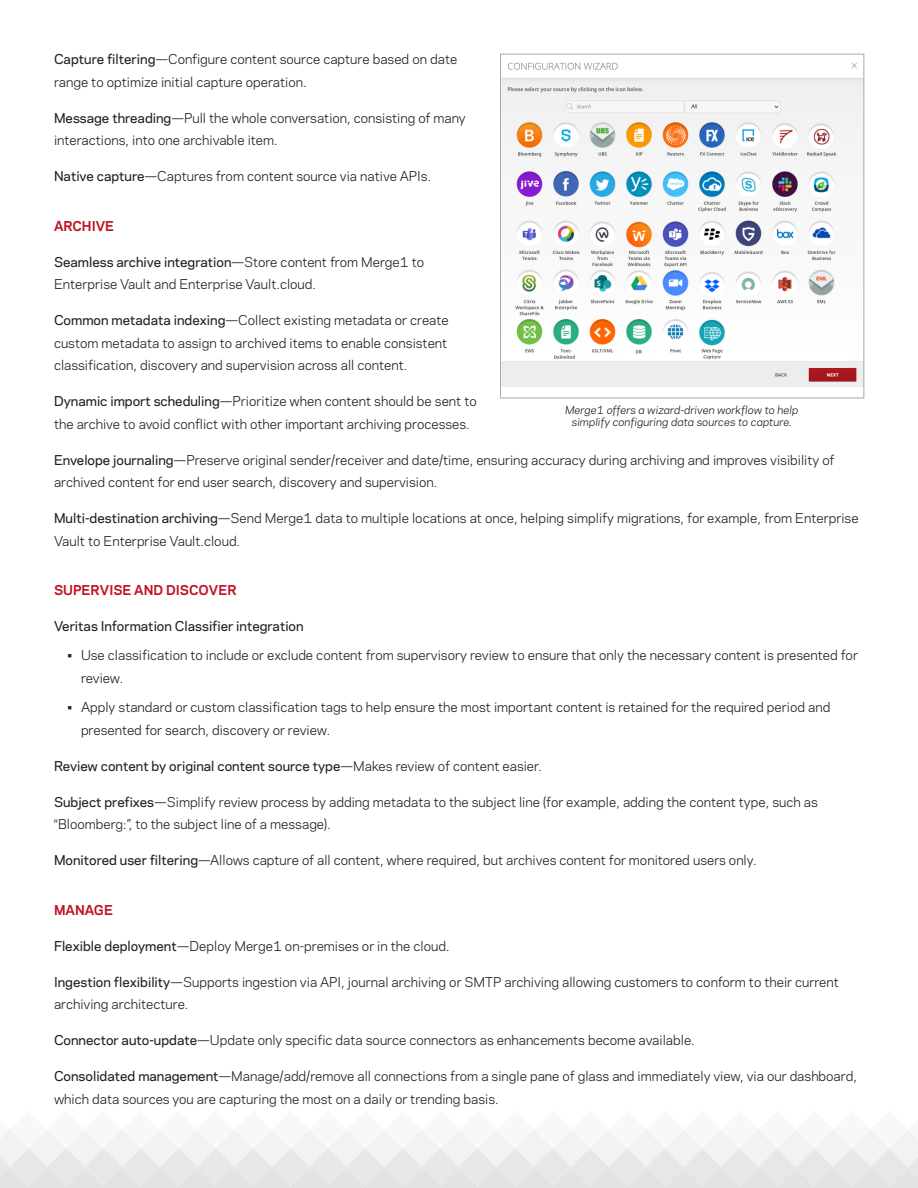
<style>
.page{position:relative;width:918px;height:1188px;background:#fff}
.page>*{position:absolute;margin:0;border:0;box-sizing:border-box;transform-origin:0 0}
.Body_Copy{font:12.75px/22.5px "Polaris";color:#231f20}
.Body_Copy-2{font:500 12.75px "Polaris";color:#231f20}
.Paragraph_Title{font:700 12.75px "Polaris";color:#c01125}
.t1{font:italic 10.5px/12.6px "Polaris";color:#231f20;text-align:center}
.s1{font-weight:500}
.s2{font-weight:400}
</style>
<div class="page">
<svg style="left:0;top:1130px;width:918px;height:58px"></svg>
<img style="left:502px;top:62px;width:360px;height:324px">
<div style="left:500px;top:54px;width:364px;height:344px;border:1px solid #a8a9ad"></div>
<p class="Body_Copy" style="left:54px;top:47px;width:405px"><span class="s1">Capture filtering</span>—Configure content source capture based on date range to optimize initial capture operation.</p>
<p class="Body_Copy" style="left:54px;top:106px;width:413px"><span class="s1">Message threading</span>—Pull the whole conversation, consisting of many interactions, into one archivable item.</p>
<p class="Body_Copy" style="left:54px;top:164px;width:379px"><span class="s1">Native capture</span>—Captures from content source via native APIs.</p>
<p class="Paragraph_Title" style="left:54px;top:216px;width:62px">ARCHIVE</p>
<p class="Body_Copy" style="left:54px;top:250px;width:372px"><span class="s1">Seamless archive integration</span>—Store content from Merge1 to<br>Enterprise Vault and Enterprise Vault.cloud.</p>
<p class="Body_Copy" style="left:54px;top:308px;width:396px"><span class="s1">Common metadata indexing</span>—Collect existing metadata or create custom metadata to assign to archived items to enable consistent classification, discovery and supervision across all content.</p>
<p class="Body_Copy" style="left:54px;top:389px;width:424px"><span class="s1">Dynamic import scheduling</span>—Prioritize when content should be sent to the archive to avoid conflict with other important archiving processes.</p>
<p class="Body_Copy" style="left:54px;top:448px;width:782px"><span class="s1">Envelope journaling</span>—Preserve original sender/receiver and date/time, ensuring accuracy during archiving and improves visibility of archived content for end user search, discovery and supervision.</p>
<p class="Body_Copy" style="left:54px;top:506px;width:806px"><span class="s1">Multi-destination archiving</span>—Send Merge1 data to multiple locations at once, helping simplify migrations, for example, from Enterprise<br>Vault to Enterprise Vault.cloud.</p>
<p class="Paragraph_Title" style="left:54px;top:581px;width:184px">SUPERVISE AND DISCOVER</p>
<p class="Body_Copy-2" style="left:54px;top:617px;width:251px">Veritas Information Classifier integration</p>
<p class="Body_Copy" style="left:81px;top:644px;width:779px;text-indent:-14px">• Use classification to include or exclude content from supervisory review to ensure that only the necessary content is presented for review.</p>
<p class="Body_Copy" style="left:81px;top:695px;width:751px;text-indent:-14px">• Apply standard or custom classification tags to help ensure the most important content is retained for the required period and presented for search, discovery or review.</p>
<p class="Body_Copy-2" style="left:54px;top:756px;width:489px">Review content by original content source type<span class="s2">—Makes review of content easier.</span></p>
<p class="Body_Copy" style="left:54px;top:790px;width:765px"><span class="s1">Subject prefixes</span>—Simplify review process by adding metadata to the subject line (for example, adding the content type, such as “Bloomberg:”, to the subject line of a message).</p>
<p class="Body_Copy" style="left:54px;top:848px;width:704px"><span class="s1">Monitored user filtering</span>—Allows capture of all content, where required, but archives content for monitored users only.</p>
<p class="Paragraph_Title" style="left:54px;top:900px;width:61px">MANAGE</p>
<p class="Body_Copy" style="left:54px;top:934px;width:397px"><span class="s1">Flexible deployment</span>—Deploy Merge1 on-premises or in the cloud.</p>
<p class="Body_Copy" style="left:54px;top:970px;width:786px"><span class="s1">Ingestion flexibility</span>—Supports ingestion via API, journal archiving or SMTP archiving allowing customers to conform to their current archiving architecture.</p>
<p class="Body_Copy" style="left:54px;top:1028px;width:642px"><span class="s1">Connector auto-update</span>—Update only specific data source connectors as enhancements become available.</p>
<p class="Body_Copy" style="left:54px;top:1064px;width:804px"><span class="s1">Consolidated management</span>—Manage/add/remove all connections from a single pane of glass and immediately view, via our dashboard, which data sources you are capturing the most on a daily or trending basis.</p>
<p class="t1" style="left:565px;top:403px;width:235px">Merge1 offers a wizard-driven workflow to help simplify configuring data sources to capture.</p>
</div>
